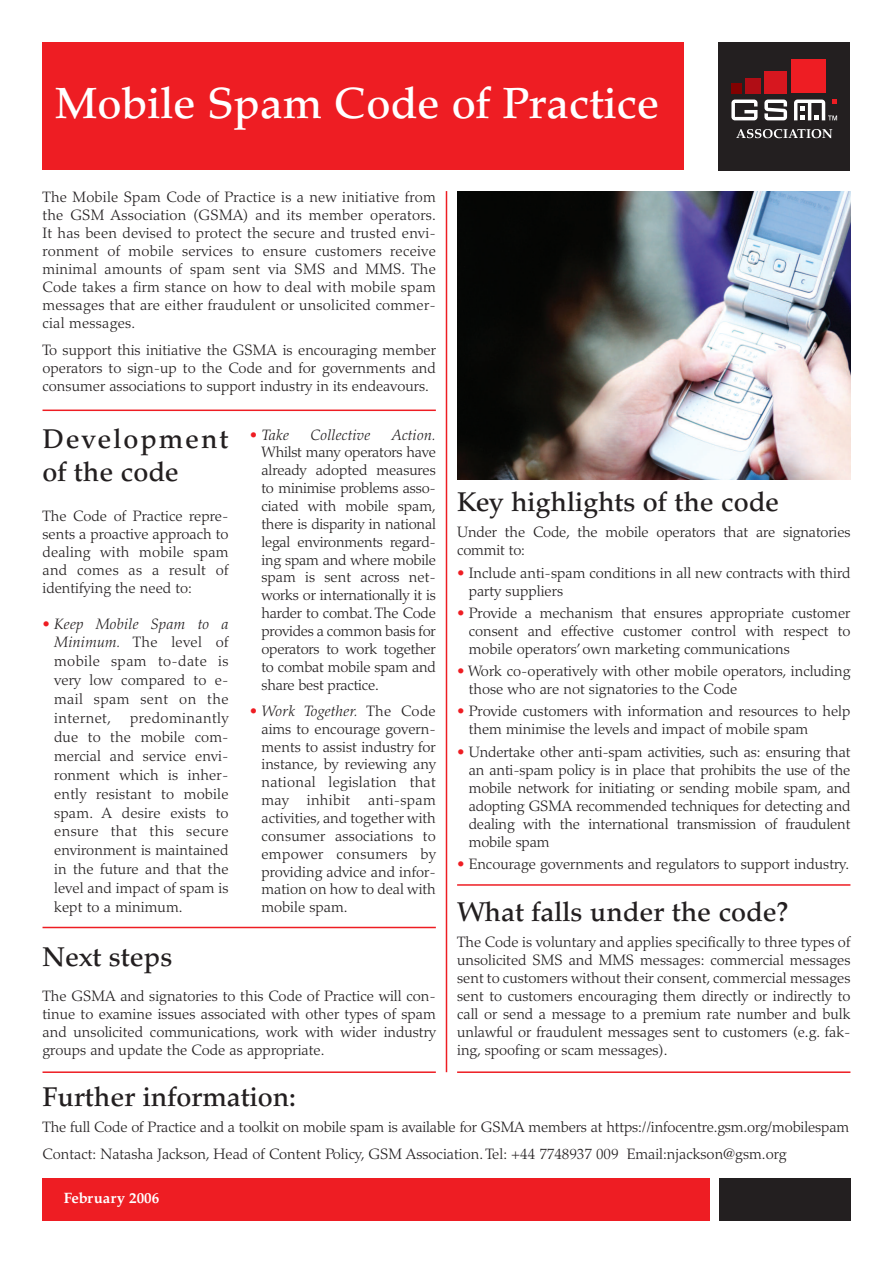
<style>
.page{position:relative;width:893px;height:1263px;background:#fff}
.page>*{position:absolute;margin:0;border:0;box-sizing:border-box;transform-origin:0 0}
.t1{font:500 43.5px "Palatino";color:#fff}
.t2{font:500 27px "Palatino";color:#231f20}
.t3{font:500 27px/33px "Palatino";letter-spacing:.065em;color:#231f20}
.t4{font:300 15px/18px "Palatino";color:#231f20;text-align:justify}
.t5{font:italic 300 15px "Palatino";letter-spacing:.02em;color:#231f20}
.t6{font:700 15px "Palatino";color:#fff}
.s1{color:#ee1d23}
.s2{font-style:italic}
.s3{font-style:normal;color:#ee1d23}
</style>
<div class="page">
<div style="left:43px;top:43px;width:641px;height:127px;background:#ee1d23"></div>
<div style="left:43px;top:1178px;width:667px;height:42px;background:#ee1d23"></div>
<div style="left:719px;top:1178px;width:131px;height:42px;background:#231f20"></div>
<div style="left:719px;top:43px;width:131px;height:127px;background:#231f20"></div>
<svg style="left:736px;top:129px;width:96px;height:9px"></svg>
<div style="left:731px;top:83px;width:10px;height:10px;background:#820101"></div>
<div style="left:745px;top:78px;width:15px;height:15px;background:#b00d15"></div>
<div style="left:764px;top:71px;width:23px;height:22px;background:#d7171f"></div>
<div style="left:791px;top:59px;width:34px;height:34px;background:#ee1d23"></div>
<svg style="left:731px;top:100px;width:26px;height:20px"></svg>
<svg style="left:764px;top:100px;width:23px;height:20px"></svg>
<svg style="left:794px;top:100px;width:43px;height:20px"></svg>
<img style="left:457px;top:191px;width:393px;height:288px">
<hr style="left:446px;top:191px;width:1px;height:881px;background:#ee1d23">
<hr style="left:43px;top:409px;width:393px;height:2px;background:#ee1d23">
<hr style="left:43px;top:927px;width:393px;height:1px;background:#ee1d23">
<hr style="left:457px;top:884px;width:393px;height:2px;background:#ee1d23">
<hr style="left:43px;top:1071px;width:393px;height:2px;background:#ee1d23">
<hr style="left:457px;top:1071px;width:393px;height:2px;background:#ee1d23">
<h1 class="t1" style="left:55px;top:87px;width:606px">Mobile Spam Code of Practice</h1>
<p class="t4" style="left:43px;top:190px;width:395px">The Mobile Spam Code of Practice is a new initiative from the GSM Association (GSMA) and its member operators.<br>It has been devised to protect the secure and trusted envi&shy;ronment of mobile services to ensure customers receive minimal amounts of spam sent via SMS and MMS. The Code takes a firm stance on how to deal with mobile spam messages that are either fraudulent or unsolicited commer&shy;cial messages.</p>
<p class="t4" style="left:43px;top:342px;width:395px">To support this initiative the GSMA is encouraging member operators to sign-up to the Code and for governments and consumer associations to support industry in its endeavours.</p>
<h2 class="t3" style="left:43px;top:426px;width:188px">Development of the code</h2>
<p class="t4" style="left:43px;top:508px;width:188px">The Code of Practice repre&shy;sents a proactive approach to dealing with mobile spam and comes as a result of identifying the need to:</p>
<p class="t4" style="left:54px;top:616px;width:176px;line-height:18.9px;text-indent:-12px"><span class="s1">•</span> <span class="s2">Keep Mobile Spam to a Minimum.</span> The level of mobile spam to-date is very low compared to e&shy;mail spam sent on the internet,</p>
<p class="t5" style="left:250px;top:429px;width:41px"><span class="s3">•</span> Take</p>
<p class="t5" style="left:310px;top:429px;width:61px">Collective</p>
<p class="t5" style="left:392px;top:429px;width:46px">Action.</p>
<p class="t4" style="left:261px;top:445px;width:176px">Whilst many operators have already adopted measures to minimise problems asso&shy;ciated with mobile spam, there is disparity in national legal environments regard&shy;ing spam and where mobile spam is sent across net&shy;works or internationally it is harder to combat. The Code provides a common basis for operators to work together to combat mobile spam and share best practice.</p>
<p class="t4" style="left:261px;top:703px;width:176px;text-indent:-12px"><span class="s1">•</span> <span class="s2">Work Together.</span> The Code aims to encourage govern&shy;ments to assist industry for instance, by reviewing any national legislation that may inhibit anti-spam activities, and together with consumer associations to empower consumers by providing advice and infor&shy;mation on how to deal with mobile spam.</p>
<p class="t4" style="left:54px;top:710px;width:176px;line-height:18.9px;text-indent:76px">predominantly due to the mobile com&shy;mercial and service envi&shy;ronment which is inher&shy;ently resistant to mobile spam. A desire exists to ensure that this secure environment is maintained in the future and that the level and impact of spam is kept to a minimum.</p>
<h2 class="t2" style="left:43px;top:946px;width:131px">Next steps</h2>
<p class="t4" style="left:43px;top:989px;width:395px">The GSMA and signatories to this Code of Practice will con&shy;tinue to examine issues associated with other types of spam and unsolicited communications, work with wider industry groups and update the Code as appropriate.</p>
<h2 class="t2" style="left:457px;top:491px;width:324px">Key highlights of the code</h2>
<p class="t4" style="left:457px;top:525px;width:395px">Under the Code, the mobile operators that are signatories commit to:</p>
<p class="t4" style="left:469px;top:565px;width:383px;text-indent:-12px"><span class="s1">•</span> Include anti-spam conditions in all new contracts with third party suppliers</p>
<p class="t4" style="left:469px;top:605px;width:383px;text-indent:-12px"><span class="s1">•</span> Provide a mechanism that ensures appropriate customer consent and effective customer control with respect to mobile operators’ own marketing communications</p>
<p class="t4" style="left:469px;top:664px;width:383px;text-indent:-12px"><span class="s1">•</span> Work co-operatively with other mobile operators, including those who are not signatories to the Code</p>
<p class="t4" style="left:469px;top:704px;width:383px;text-indent:-12px"><span class="s1">•</span> Provide customers with information and resources to help them minimise the levels and impact of mobile spam</p>
<p class="t4" style="left:469px;top:744px;width:383px;text-indent:-12px"><span class="s1">•</span> Undertake other anti-spam activities, such as: ensuring that an anti-spam policy is in place that prohibits the use of the mobile network for initiating or sending mobile spam, and adopting GSMA recommended techniques for detecting and dealing with the international transmission of fraudulent mobile spam</p>
<p class="t4" style="left:457px;top:856px;width:394px"><span class="s1">•</span> Encourage governments and regulators to support industry.</p>
<h2 class="t2" style="left:457px;top:901px;width:333px">What falls under the code?</h2>
<p class="t4" style="left:457px;top:935px;width:395px">The Code is voluntary and applies specifically to three types of unsolicited SMS and MMS messages: commercial messages sent to customers without their consent, commercial messages sent to customers encouraging them directly or indirectly to call or send a message to a premium rate number and bulk unlawful or fraudulent messages sent to customers (e.g. fak&shy;ing, spoofing or scam messages).</p>
<h2 class="t2" style="left:43px;top:1086px;width:255px">Further information:</h2>
<p class="t4" style="left:43px;top:1116px;width:808px;line-height:26.5px">The full Code of Practice and a toolkit on mobile spam is available for GSMA members at https://infocentre.gsm.org/mobilespam<br>Contact: Natasha Jackson, Head of Content Policy, GSM Association. Tel: +44 7748937 009 Email:njackson@gsm.org</p>
<p class="t6" style="left:64px;top:1192px;width:97px">February 2006</p>
</div>
